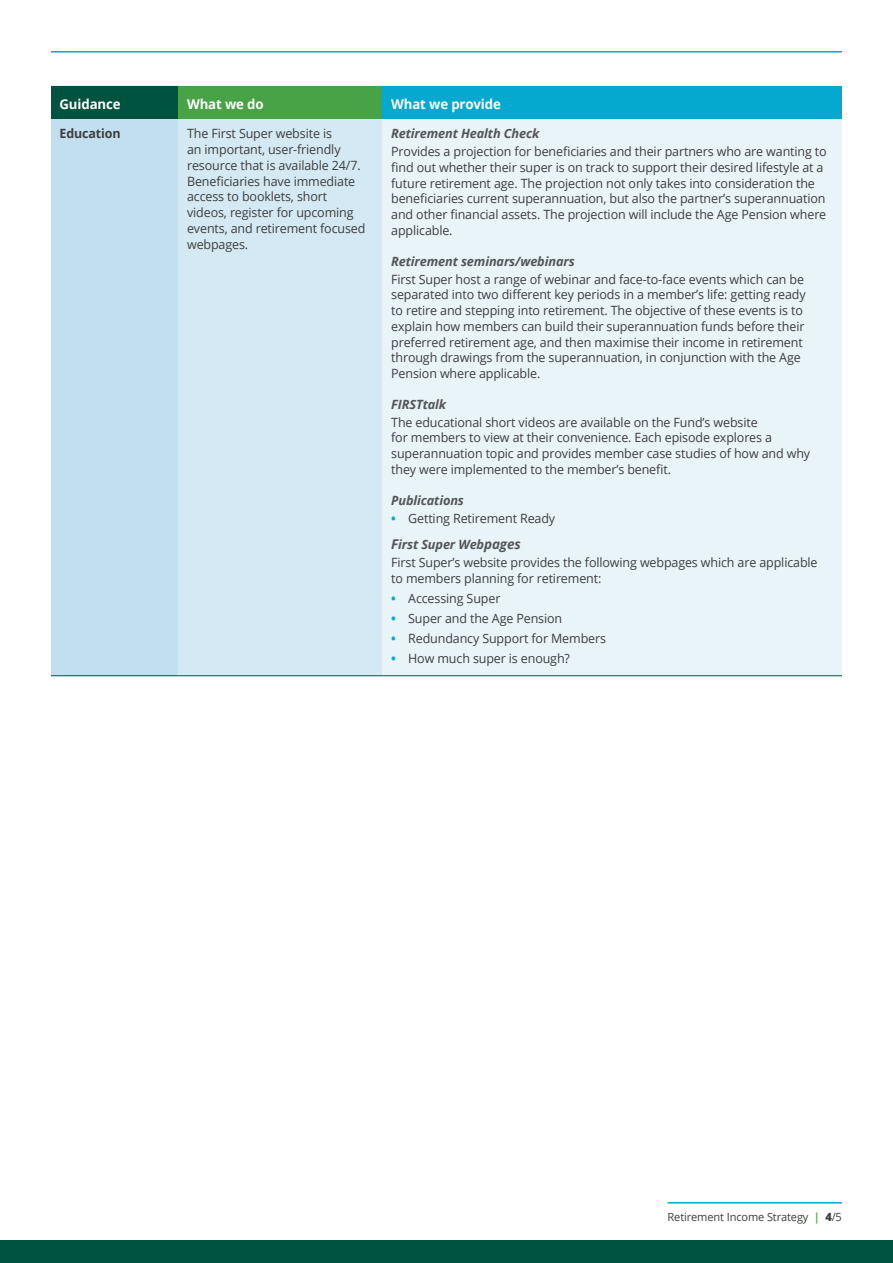
<style>
.page{position:relative;width:893px;height:1263px;background:#fff}
.page>*{position:absolute;margin:0;border:0;box-sizing:border-box;transform-origin:0 0}
._2022_DL__Table_heading_9pt_White{font:700 13.5px "Open Sans";letter-spacing:-.01em;color:#fff}
._2022_DL__Table_text_8_5pt{font:12.75px/15.8px "Open Sans";letter-spacing:-.01em;color:#3e3e3f}
._2022_DL__Heading_L4{font:italic 700 12.75px "Open Sans";letter-spacing:-.01em;color:#545557}
._2022_DL__Table_text_8_5pt-2{font:700 12.75px "Open Sans";letter-spacing:-.01em;color:#3e3e3f}
.t1{font:11.25px "Open Sans";letter-spacing:-.01em;color:#3e3e3f}
.s1{font-weight:700;color:#05a8ce}
.s2{font-size:13.5px}
.s3{font-weight:700;color:#5da953}
.s4{font-weight:800}
</style>
<div class="page">
<hr style="left:51px;top:51px;width:791px;height:2px;background:#05a8ce">
<div style="left:51px;top:85px;width:128px;height:34px;background:#00533e"></div>
<div style="left:179px;top:85px;width:204px;height:34px;background:#47a346"></div>
<div style="left:383px;top:85px;width:459px;height:34px;background:#05a8ce"></div>
<div style="left:51px;top:119px;width:128px;height:557px;background:#c1dfee"></div>
<div style="left:179px;top:119px;width:204px;height:557px;background:#d4e9f3"></div>
<div style="left:383px;top:119px;width:459px;height:557px;background:#e9f4f9"></div>
<hr style="left:51px;top:85px;width:128px;height:1px;background:#fff">
<hr style="left:179px;top:85px;width:204px;height:1px;background:#fff">
<hr style="left:383px;top:85px;width:459px;height:1px;background:#fff">
<hr style="left:51px;top:675px;width:128px;height:1px;background:#00533e">
<hr style="left:179px;top:675px;width:204px;height:1px;background:#00533e">
<hr style="left:383px;top:675px;width:459px;height:1px;background:#00533e">
<div style="left:0;top:1241px;width:893px;height:22px;background:#00533e"></div>
<hr style="left:667px;top:1202px;width:175px;height:1px;background:#05a8ce">
<p class="_2022_DL__Table_heading_9pt_White" style="left:60px;top:94px;width:63px">Guidance</p>
<p class="_2022_DL__Table_heading_9pt_White" style="left:187px;top:94px;width:78px">What we do</p>
<p class="_2022_DL__Table_heading_9pt_White" style="left:391px;top:94px;width:111px">What we provide</p>
<p class="_2022_DL__Table_text_8_5pt-2" style="left:60px;top:125px;width:63px">Education</p>
<p class="_2022_DL__Table_text_8_5pt" style="left:187px;top:125px;width:180px">The First Super website is<br>an important, user-friendly resource that is available 24/7.<br>Beneficiaries have immediate access to booklets, short videos, register for upcoming events, and retirement focused webpages.</p>
<p class="_2022_DL__Heading_L4" style="left:391px;top:125px;width:150px">Retirement Health Check</p>
<p class="_2022_DL__Table_text_8_5pt" style="left:391px;top:143px;width:437px">Provides a projection for beneficiaries and their partners who are wanting to find out whether their super is on track to support their desired lifestyle at a future retirement age. The projection not only takes into consideration the beneficiaries current superannuation, but also the partner’s superannuation and other financial assets. The projection will include the Age Pension where applicable.</p>
<p class="_2022_DL__Heading_L4" style="left:391px;top:252px;width:185px">Retirement seminars/webinars</p>
<p class="_2022_DL__Table_text_8_5pt" style="left:391px;top:271px;width:416px">First Super host a range of webinar and face-to-face events which can be separated into two different key periods in a member’s life: getting ready to retire and stepping into retirement. The objective of these events is to explain how members can build their superannuation funds before their preferred retirement age, and then maximise their income in retirement through drawings from the superannuation, in conjunction with the Age Pension where applicable.</p>
<p class="_2022_DL__Heading_L4" style="left:391px;top:395px;width:56px">FIRSTtalk</p>
<p class="_2022_DL__Table_text_8_5pt" style="left:391px;top:414px;width:420px">The educational short videos are available on the Fund’s website<br>for members to view at their convenience. Each episode explores a superannuation topic and provides member case studies of how and why they were implemented to the member’s benefit.</p>
<p class="_2022_DL__Heading_L4" style="left:391px;top:491px;width:74px">Publications</p>
<p class="_2022_DL__Table_text_8_5pt" style="left:391px;top:510px;width:165px"><span class="s1">•</span> Getting Retirement Ready</p>
<p class="_2022_DL__Heading_L4" style="left:391px;top:535px;width:131px"><span class="s2">F</span>irst Super Web<span class="s2">pages</span></p>
<p class="_2022_DL__Table_text_8_5pt" style="left:391px;top:554px;width:428px">First Super’s website provides the following webpages which are applicable to members planning for retirement:</p>
<p class="_2022_DL__Table_text_8_5pt" style="left:391px;top:590px;width:111px"><span class="s1">•</span> Accessing Super</p>
<p class="_2022_DL__Table_text_8_5pt" style="left:391px;top:610px;width:172px"><span class="s1">•</span> Super and the Age Pension</p>
<p class="_2022_DL__Table_text_8_5pt" style="left:391px;top:630px;width:216px"><span class="s1">•</span> Redundancy Support for Members</p>
<p class="_2022_DL__Table_text_8_5pt" style="left:391px;top:650px;width:180px"><span class="s1">•</span> How much super is enough?</p>
<p class="t1" style="left:668px;top:1209px;width:176px">Retirement Income Strategy <span class="s3">|</span> <span class="s4">4</span>/5</p>
</div>
